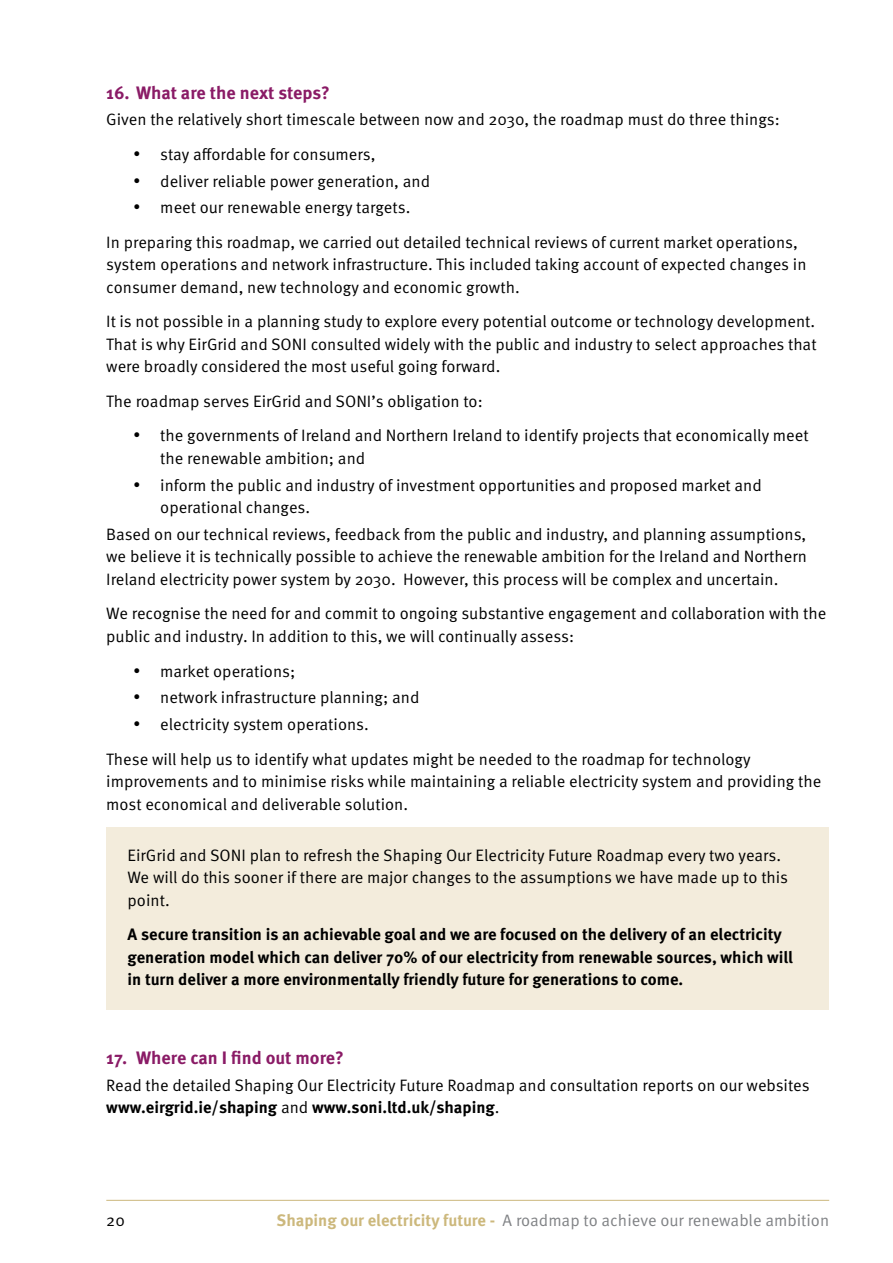
<style>
.page{position:relative;width:893px;height:1263px;background:#fff}
.page>*{position:absolute;margin:0;border:0;box-sizing:border-box;transform-origin:0 0}
.t1{font:700 18px "Meta Pro";color:#8a1b66}
.t2{font:16.5px/22.5px "Meta Pro Norm";color:#000}
.t3{font:700 16.5px/22.5px "Meta Pro";color:#000}
.t4{font:16.5px "Meta Pro Norm";color:#808285}
.s1{font-family:"Meta Pro Norm";font-weight:400}
.s2{font-family:"Meta Pro";font-weight:700;color:#ccb87c}
</style>
<div class="page">
<hr style="left:106px;top:1200px;width:723px;height:1px;background:#ccb87c">
<hr style="left:892px;top:0;width:1px;height:1263px;background:#ccb87c">
<div style="left:106px;top:827px;width:723px;height:183px;background:#f3ecdc"></div>
<p class="t1" style="left:106px;top:78px;width:225px">16. What are the next steps?</p>
<p class="t2" style="left:106px;top:107px;width:675px">Given the relatively short timescale between now and 2030, the roadmap must do three things:</p>
<p class="t2" style="left:133px;top:142px;width:244px">• stay affordable for consumers,</p>
<p class="t2" style="left:133px;top:169px;width:298px">• deliver reliable power generation, and</p>
<p class="t2" style="left:106px;top:189px;width:693px;line-height:34.5px;text-indent:27px">• meet our renewable energy targets.<br>In preparing this roadmap, we carried out detailed technical reviews of current market operations,</p>
<p class="t2" style="left:106px;top:252px;width:702px">system operations and network infrastructure. This included taking account of expected changes in consumer demand, new technology and economic growth.</p>
<p class="t2" style="left:106px;top:309px;width:712px;text-align:justify">It is not possible in a planning study to explore every potential outcome or technology development.<br>That is why EirGrid and SONI consulted widely with the public and industry to select approaches that were broadly considered the most useful going forward.</p>
<p class="t2" style="left:106px;top:389px;width:378px">The roadmap serves EirGrid and SONI’s obligation to:</p>
<p class="t2" style="left:160px;top:423px;width:650px;text-indent:-27px">• the governments of Ireland and Northern Ireland to identify projects that economically meet the renewable ambition; and</p>
<p class="t2" style="left:160px;top:473px;width:603px;text-indent:-27px">• inform the public and industry of investment opportunities and proposed market and operational changes.</p>
<p class="t2" style="left:106px;top:522px;width:702px;text-align:justify">Based on our technical reviews, feedback from the public and industry, and planning assumptions, we believe it is technically possible to achieve the renewable ambition for the Ireland and Northern Ireland electricity power system by 2030. However, this process will be complex and uncertain.</p>
<p class="t2" style="left:106px;top:601px;width:722px">We recognise the need for and commit to ongoing substantive engagement and collaboration with the public and industry. In addition to this, we will continually assess:</p>
<p class="t2" style="left:133px;top:658px;width:164px">• market operations;</p>
<p class="t2" style="left:133px;top:685px;width:288px">• network infrastructure planning; and</p>
<p class="t2" style="left:106px;top:706px;width:646px;line-height:34.5px;text-indent:27px">• electricity system operations.<br>These will help us to identify what updates might be needed to the roadmap for technology</p>
<p class="t2" style="left:106px;top:769px;width:717px">improvements and to minimise risks while maintaining a reliable electricity system and providing the most economical and deliverable solution.</p>
<p class="t2" style="left:128px;top:842px;width:662px">EirGrid and SONI plan to refresh the Shaping Our Electricity Future Roadmap every two years.<br>We will do this sooner if there are major changes to the assumptions we have made up to this point.</p>
<p class="t3" style="left:128px;top:922px;width:667px">A secure transition is an achievable goal and we are focused on the delivery of an electricity generation model which can deliver 70% of our electricity from renewable sources, which will in turn deliver a more environmentally friendly future for generations to come.</p>
<p class="t1" style="left:106px;top:1043px;width:239px">17. Where can I find out more?</p>
<p class="t2" style="left:106px;top:1072px;width:705px">Read the detailed Shaping Our Electricity Future Roadmap and consultation reports on our websites</p>
<p class="t3" style="left:106px;top:1095px;width:395px">www.eirgrid.ie/shaping <span class="s1">and</span> www.soni.ltd.uk/shaping<span class="s1">.</span></p>
<p class="t2" style="left:106px;top:1208px;width:20px">20</p>
<p class="t4" style="left:277px;top:1208px;width:554px"><span class="s2">Shaping our electricity future -</span> A roadmap to achieve our renewable ambition</p>
</div>
